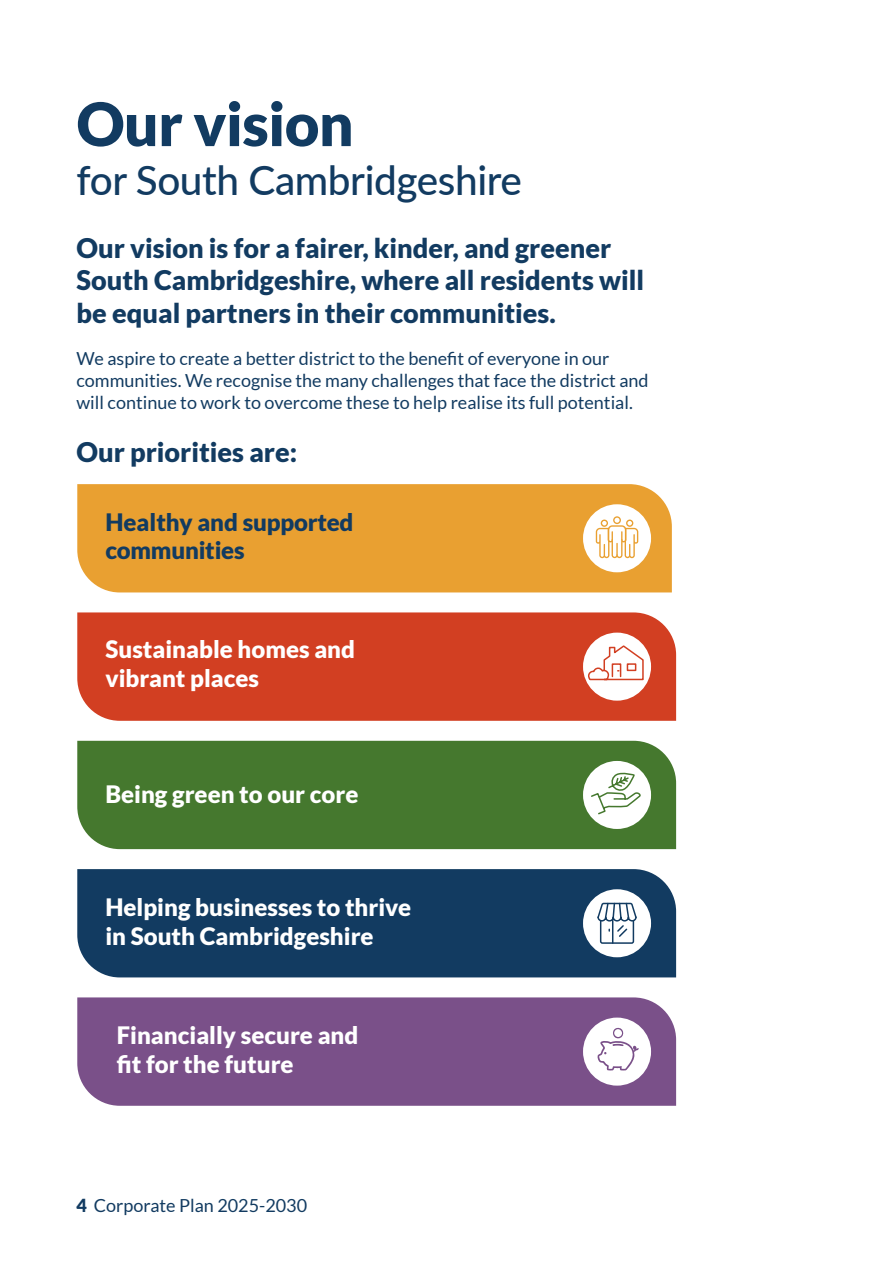
<style>
.page{position:relative;width:893px;height:1263px;background:#fff}
.page>*{position:absolute;margin:0;border:0;box-sizing:border-box;transform-origin:0 0}
.t1{font:900 60px "Lato";letter-spacing:-.01em;color:#123b61}
.t2{font:500 40.5px "Lato";letter-spacing:-.01em;color:#123b61}
.t3{font:900 27px/32.4px "Lato";color:#123b61}
.t4{font:900 24px/28.8px "Lato";color:#fff}
.t5{font:900 24px/28.8px "Lato";letter-spacing:-.01em;color:#123b61}
.t6{font:18px/21.6px "Lato";color:#123b61}
.s1{font-weight:900}
</style>
<div class="page">
<div style="left:77px;top:484px;width:595px;height:108px;background:#e9a031"></div>
<div style="left:583px;top:504px;width:68px;height:68px;background:#fff;border-radius:50%"></div>
<svg style="left:596px;top:516px;width:42px;height:42px"></svg>
<div style="left:77px;top:612px;width:599px;height:109px;background:#d23f22"></div>
<div style="left:583px;top:633px;width:68px;height:68px;background:#fff;border-radius:50%"></div>
<svg style="left:587px;top:644px;width:57px;height:37px"></svg>
<div style="left:77px;top:741px;width:599px;height:108px;background:#45782e"></div>
<div style="left:583px;top:761px;width:68px;height:68px;background:#fff;border-radius:50%"></div>
<svg style="left:590px;top:770px;width:53px;height:45px"></svg>
<div style="left:77px;top:869px;width:599px;height:108px;background:#123b61"></div>
<div style="left:583px;top:889px;width:68px;height:68px;background:#fff;border-radius:50%"></div>
<svg style="left:597px;top:902px;width:40px;height:42px"></svg>
<div style="left:77px;top:997px;width:599px;height:109px;background:#7a5089"></div>
<div style="left:583px;top:1017px;width:68px;height:68px;background:#fff;border-radius:50%"></div>
<svg style="left:597px;top:1027px;width:42px;height:43px"></svg>
<p class="t1" style="left:77px;top:89px;width:279px">Our vision</p>
<p class="t2" style="left:77px;top:151px;width:447px">for South Cambridgeshire</p>
<p class="t3" style="left:77px;top:231px;width:569px">Our vision is for a fairer, kinder, and greener<br>South Cambridgeshire, where all residents will be equal partners in their communities.</p>
<p class="t6" style="left:77px;top:348px;width:574px">We aspire to create a better district to the benefit of everyone in our communities. We recognise the many challenges that face the district and will continue to work to overcome these to help realise its full potential.</p>
<p class="t3" style="left:77px;top:436px;width:222px">Our priorities are:</p>
<p class="t5" style="left:105px;top:507px;width:250px">Healthy and supported communities</p>
<p class="t4" style="left:105px;top:635px;width:251px">Sustainable homes and vibrant places</p>
<p class="t4" style="left:105px;top:779px;width:254px">Being green to our core</p>
<p class="t4" style="left:105px;top:892px;width:307px">Helping businesses to thrive in South Cambridgeshire</p>
<p class="t4" style="left:117px;top:1021px;width:243px">Financially secure and fit for the future</p>
<p class="t6" style="left:77px;top:1194px;width:232px"><span class="s1">4</span> Corporate Plan 2025-2030</p>
</div>
